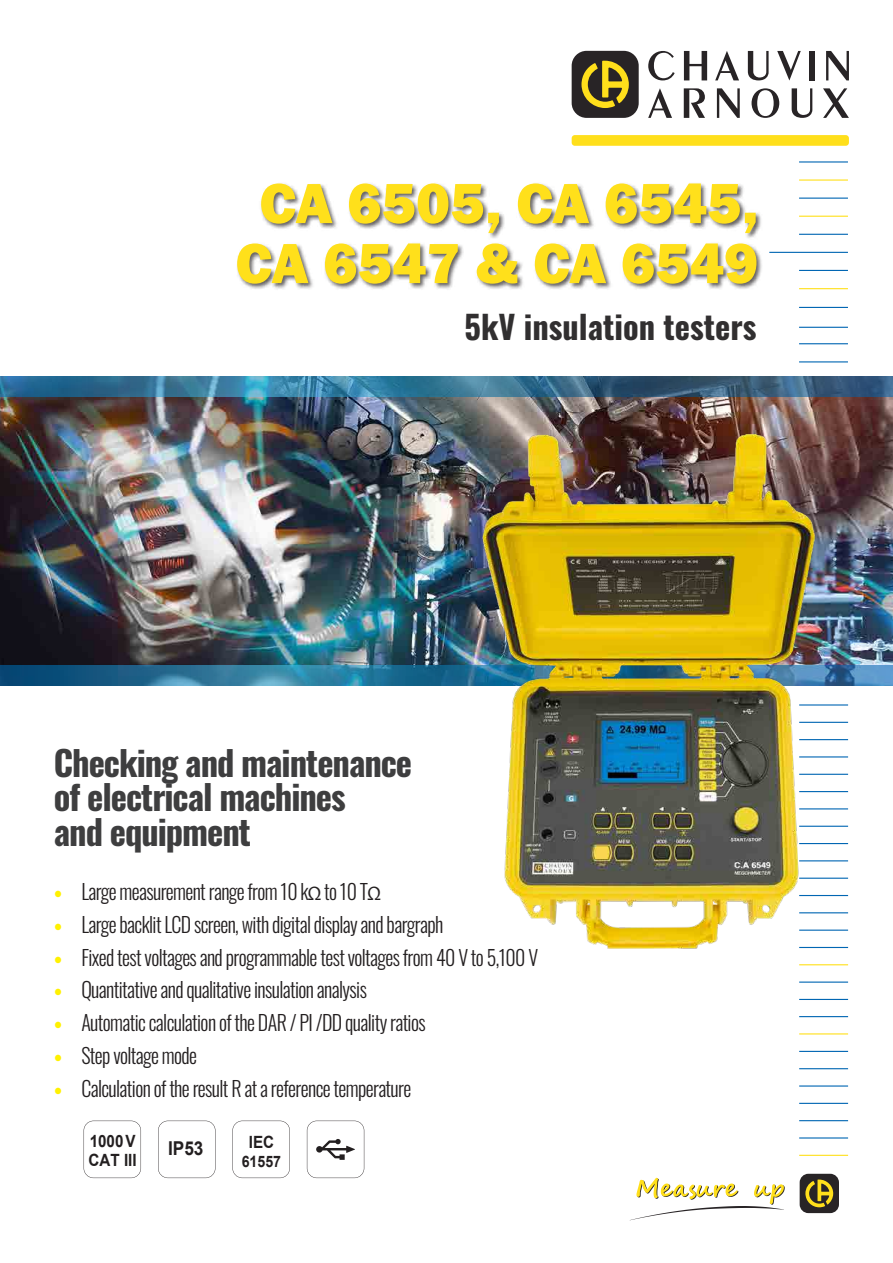
<style>
.page{position:relative;width:893px;height:1263px;background:#fff}
.page>*{position:absolute;margin:0;border:0;box-sizing:border-box;transform-origin:0 0}
.Grand_Titre{font:58.5px/60px "Franklin Gothic URW Hea";color:#ffe01b;text-align:center}
.accroche{font:700 34.5px/34.5px "Oswald";letter-spacing:-.03em;color:#3e3e3f}
.Grand_sous_titre{font:700 32.4px "Oswald";color:#312f30}
.t1{font:300 21px "Oswald";letter-spacing:-.03em;color:#231f20;scale:.95 1}
.t2{font:700 19.2px "Arial";color:#231f20;scale:.9 1}
.t3{font:700 16.8px/18.3px "Arial";color:#231f20;scale:.9 1}
.t4{font:700 15.75px "Arial";color:#231f20;scale:.9 1}
.s1{font-family:"Candara";font-weight:400}
</style>
<div class="page">
<img style="left:0;top:396px;width:893px;height:269px">
<svg style="left:0;top:665px;width:893px;height:20px;background:#277097"></svg>
<svg style="left:0;top:376px;width:893px;height:20px;background:#376f90"></svg>
<div style="left:572px;top:51px;width:67px;height:67px;background:#282426;border-radius:15px"></div>
<svg style="left:581px;top:61px;width:48px;height:47px"></svg>
<svg style="left:648px;top:51px;width:27px;height:29px"></svg>
<svg style="left:684px;top:51px;width:23px;height:29px"></svg>
<svg style="left:715px;top:51px;width:24px;height:29px"></svg>
<svg style="left:748px;top:51px;width:21px;height:29px"></svg>
<svg style="left:777px;top:51px;width:24px;height:29px"></svg>
<div style="left:810px;top:51px;width:5px;height:29px;background:#282426"></div>
<svg style="left:826px;top:51px;width:23px;height:29px"></svg>
<svg style="left:648px;top:88px;width:24px;height:30px"></svg>
<svg style="left:684px;top:88px;width:21px;height:30px"></svg>
<svg style="left:717px;top:88px;width:23px;height:30px"></svg>
<svg style="left:752px;top:88px;width:27px;height:30px"></svg>
<svg style="left:792px;top:88px;width:20px;height:30px"></svg>
<svg style="left:823px;top:88px;width:26px;height:30px"></svg>
<div style="left:572px;top:135px;width:277px;height:11px;background:#ffdf1b;border-radius:3px"></div>
<hr style="left:799px;top:161px;width:49px;height:2px;background:#0166b3">
<hr style="left:799px;top:179px;width:49px;height:2px;background:#ffe01b">
<hr style="left:799px;top:198px;width:49px;height:1px;background:#0166b3">
<hr style="left:799px;top:216px;width:49px;height:1px;background:#ffe01b">
<hr style="left:799px;top:234px;width:49px;height:1px;background:#0166b3">
<hr style="left:769px;top:252px;width:79px;height:1px;background:#0166b3">
<hr style="left:799px;top:288px;width:49px;height:1px;background:#ffe01b">
<hr style="left:799px;top:270px;width:49px;height:1px;background:#0166b3">
<hr style="left:799px;top:361px;width:49px;height:1px;background:#0166b3">
<hr style="left:799px;top:327px;width:49px;height:1px;background:#0166b3">
<hr style="left:799px;top:343px;width:49px;height:1px;background:#0166b3">
<hr style="left:799px;top:704px;width:49px;height:1px;background:#0166b3">
<hr style="left:799px;top:722px;width:49px;height:1px;background:#0166b3">
<hr style="left:799px;top:739px;width:49px;height:1px;background:#0166b3">
<hr style="left:799px;top:756px;width:49px;height:1px;background:#0166b3">
<hr style="left:799px;top:774px;width:49px;height:1px;background:#0166b3">
<hr style="left:799px;top:791px;width:49px;height:1px;background:#0166b3">
<hr style="left:799px;top:808px;width:49px;height:1px;background:#0166b3">
<hr style="left:799px;top:826px;width:49px;height:1px;background:#0166b3">
<hr style="left:799px;top:843px;width:49px;height:1px;background:#0166b3">
<hr style="left:799px;top:860px;width:49px;height:1px;background:#0166b3">
<hr style="left:799px;top:878px;width:49px;height:1px;background:#0166b3">
<hr style="left:799px;top:895px;width:49px;height:1px;background:#0166b3">
<hr style="left:799px;top:912px;width:49px;height:1px;background:#0166b3">
<hr style="left:799px;top:929px;width:49px;height:2px;background:#0166b3">
<hr style="left:799px;top:947px;width:49px;height:1px;background:#0166b3">
<hr style="left:799px;top:964px;width:49px;height:1px;background:#ffe01b">
<hr style="left:799px;top:981px;width:49px;height:2px;background:#0166b3">
<hr style="left:799px;top:999px;width:49px;height:1px;background:#0166b3">
<hr style="left:799px;top:1016px;width:49px;height:1px;background:#0166b3">
<hr style="left:799px;top:1033px;width:49px;height:1px;background:#ffe01b">
<hr style="left:799px;top:1155px;width:49px;height:1px;background:#ffe01b">
<hr style="left:799px;top:1051px;width:49px;height:1px;background:#0166b3">
<hr style="left:799px;top:1085px;width:49px;height:1px;background:#0166b3">
<hr style="left:799px;top:1120px;width:49px;height:1px;background:#0166b3">
<hr style="left:799px;top:1068px;width:49px;height:1px;background:#0166b3">
<hr style="left:799px;top:1103px;width:49px;height:1px;background:#0166b3">
<hr style="left:799px;top:1137px;width:49px;height:1px;background:#0166b3">
<svg style="left:630px;top:1178px;width:155px;height:42px"></svg>
<div style="left:800px;top:1174px;width:39px;height:39px;background:#282426;border-radius:9px"></div>
<svg style="left:805px;top:1179px;width:28px;height:29px"></svg>
<hr style="left:799px;top:307px;width:49px;height:1px;background:#0166b3">
<div style="left:236px;top:182px;width:526px;height:108px;background:#231f20;opacity:.7"></div>
<svg style="left:232px;top:1121px;width:58px;height:57px"></svg>
<svg style="left:158px;top:1121px;width:57px;height:57px"></svg>
<svg style="left:84px;top:1121px;width:57px;height:57px"></svg>
<img style="left:483px;top:434px;width:349px;height:514px">
<svg style="left:307px;top:1121px;width:57px;height:57px"></svg>
<p class="Grand_Titre" style="left:235px;top:172px;width:524px">CA 6505, CA 6545,<br>CA 6547 &amp; CA 6549</p>
<p class="Grand_sous_titre" style="left:465px;top:310px;width:293px">5kV insulation testers</p>
<p class="accroche" style="left:54px;top:748px;width:360px">Checking and maintenance of electrical machines<br>and equipment</p>
<p class="t1" style="left:81px;top:873px;width:317px">Large measurement range from 10 k<span class="s1">Ω</span> to 10 T<span class="s1">Ω</span></p>
<p class="t1" style="left:81px;top:906px;width:383px">Large backlit LCD screen, with digital display and bargraph</p>
<p class="t1" style="left:81px;top:938px;width:482px">Fixed test voltages and programmable test voltages from 40 V to 5,100 V</p>
<p class="t1" style="left:81px;top:971px;width:302px">Quantitative and qualitative insulation analysis</p>
<p class="t1" style="left:81px;top:1004px;width:364px">Automatic calculation of the DAR / PI /DD quality ratios</p>
<p class="t1" style="left:81px;top:1037px;width:123px">Step voltage mode</p>
<p class="t1" style="left:81px;top:1069px;width:349px">Calculation of the result R at a reference temperature</p>
<p class="t3" style="left:89px;top:1132px;width:55px">1000V<br>CAT III</p>
<p class="t2" style="left:168px;top:1134px;width:41px">IP53</p>
<p class="t3" style="left:249px;top:1133px;width:30px">IEC</p>
<p class="t4" style="left:242px;top:1150px;width:45px">61557</p>
</div>
